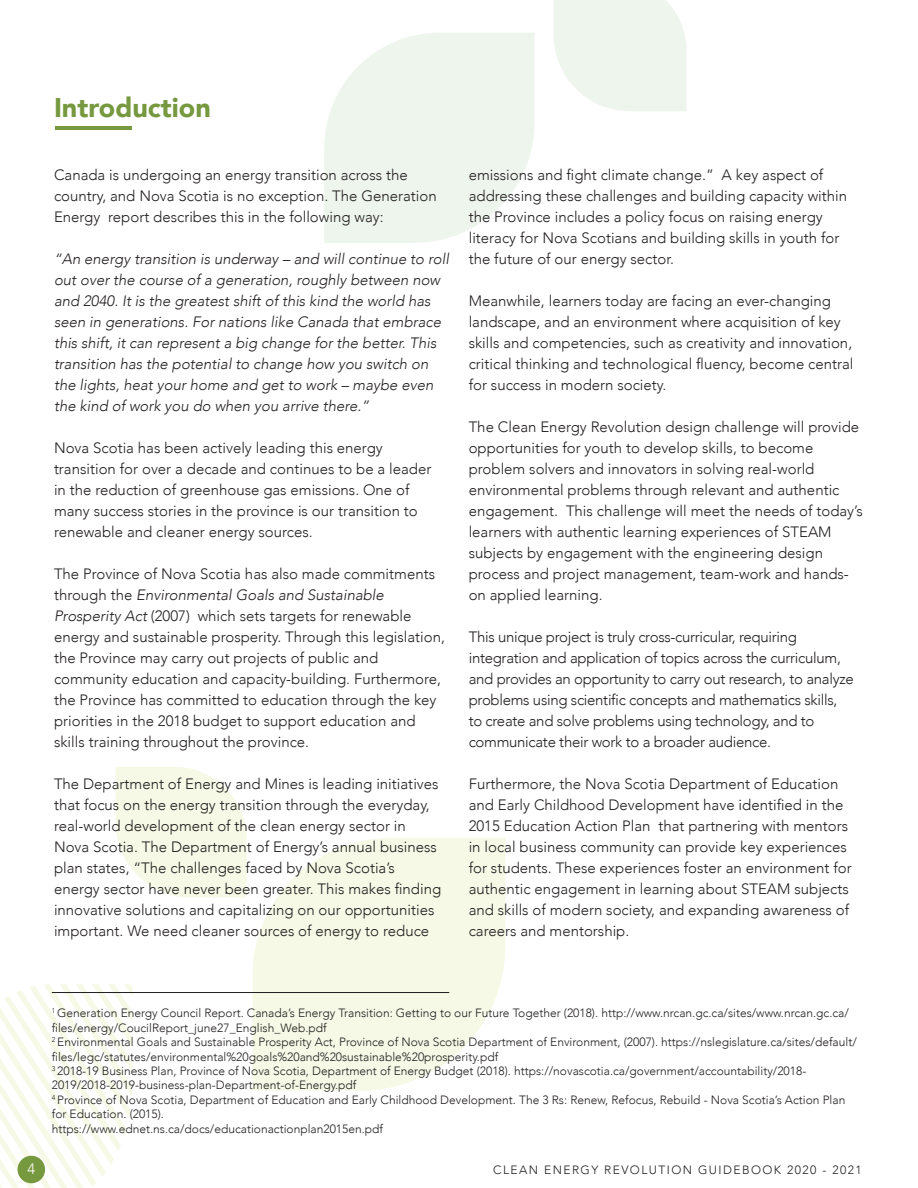
<style>
.page{position:relative;width:918px;height:1188px;background:#fff}
.page>*{position:absolute;margin:0;border:0;box-sizing:border-box;transform-origin:0 0}
.main_title{font:900 27px "Avenir";color:#76993f}
.body{font:300 15px/21px "Avenir";color:#231f20}
.body-2{font:italic 300 15px/21px "Avenir";color:#231f20}
.body-3{font:300 15px/21px "Avenir";letter-spacing:-.02em;color:#231f20}
.t1{font:300 15px "Avenir";color:#fff}
.body-4{font:300 12px/14.4px "Avenir";color:#231f20}
.body-5{font:300 12px "Avenir";letter-spacing:.12em;color:#231f20}
.s1{font-style:italic}
</style>
<div class="page">
<svg style="left:0;top:984px;width:132px;height:204px"></svg>
<svg style="left:252px;top:838px;width:253px;height:253px;background:#f6f9e8"></svg>
<svg style="left:116px;top:767px;width:131px;height:131px;background:#f6f9e8"></svg>
<svg style="left:554px;top:0;width:133px;height:111px;background:#eef6ee"></svg>
<svg style="left:324px;top:33px;width:211px;height:210px;background:#eff6ef"></svg>
<hr style="left:55px;top:126px;width:77px;height:4px;background:#76993f">
<hr style="left:52px;top:992px;width:397px;height:1px;background:#231f20">
<div style="left:18px;top:1156px;width:27px;height:27px;background:#76993f;border-radius:50%"></div>
<p class="main_title" style="left:54px;top:84px;width:158px">Introduction</p>
<p class="body" style="left:54px;top:164px;width:384px">Canada is undergoing an energy transition across the country, and Nova Scotia is no exception. The Generation<br>Energy report describes this in the following way:</p>
<p class="body-2" style="left:54px;top:248px;width:396px">“An energy transition is underway – and will continue to roll out over the course of a generation, roughly between now and 2040. It is the greatest shift of this kind the world has seen in generations. For nations like Canada that embrace this shift, it can represent a big change for the better. This transition has the potential to change how you switch on the lights, heat your home and get to work – maybe even the kind of work you do when you arrive there.”</p>
<p class="body" style="left:54px;top:437px;width:379px">Nova Scotia has been actively leading this energy transition for over a decade and continues to be a leader in the reduction of greenhouse gas emissions. One of many success stories in the province is our transition to renewable and cleaner energy sources.</p>
<p class="body" style="left:54px;top:563px;width:393px">The Province of Nova Scotia has also made commitments through the <span class="s1">Environmental Goals and Sustainable Prosperity Act</span> (2007) which sets targets for renewable energy and sustainable prosperity. Through this legislation, the Province may carry out projects of public and community education and capacity-building. Furthermore, the Province has committed to education through the key priorities in the 2018 budget to support education and skills training throughout the province.</p>
<p class="body" style="left:54px;top:773px;width:389px">The Department of Energy and Mines is leading initiatives that focus on the energy transition through the everyday, real-world development of the clean energy sector in Nova Scotia. The Department of Energy’s annual business plan states, “The challenges faced by Nova Scotia’s energy sector have never been greater. This makes finding innovative solutions and capitalizing on our opportunities important. We need cleaner sources of energy to reduce</p>
<p class="body" style="left:469px;top:164px;width:380px">emissions and fight climate change.” A key aspect of addressing these challenges and building capacity within the Province includes a policy focus on raising energy literacy for Nova Scotians and building skills in youth for the future of our energy sector.</p>
<p class="body" style="left:469px;top:290px;width:386px">Meanwhile, learners today are facing an ever-changing landscape, and an environment where acquisition of key skills and competencies, such as creativity and innovation, critical thinking and technological fluency, become central for success in modern society.</p>
<p class="body" style="left:469px;top:416px;width:396px">The Clean Energy Revolution design challenge will provide opportunities for youth to develop skills, to become problem solvers and innovators in solving real-world environmental problems through relevant and authentic engagement. This challenge will meet the needs of today’s learners with authentic learning experiences of STEAM subjects by engagement with the engineering design process and project management, team-work and hands&shy;on applied learning.</p>
<p class="body-3" style="left:469px;top:626px;width:387px">This unique project is truly cross-curricular, requiring integration and application of topics across the curriculum, and provides an opportunity to carry out research, to analyze problems using scientific concepts and mathematics skills, to create and solve problems using technology, and to communicate their work to a broader audience.</p>
<p class="body" style="left:469px;top:773px;width:384px">Furthermore, the Nova Scotia Department of Education and Early Childhood Development have identified in the 2015 Education Action Plan that partnering with mentors in local business community can provide key experiences for students. These experiences foster an environment for authentic engagement in learning about STEAM subjects and skills of modern society, and expanding awareness of careers and mentorship.</p>
<p class="body-4" style="left:52px;top:1006px;width:799px"><sup>1</sup> Generation Energy Council Report. Canada’s Energy Transition: Getting to our Future Together (2018). http://www.nrcan.gc.ca/sites/www.nrcan.gc.ca/ files/energy/CoucilReport_june27_English_Web.pdf</p>
<p class="body-4" style="left:52px;top:1035px;width:807px"><sup>2</sup> Environmental Goals and Sustainable Prosperity Act, Province of Nova Scotia Department of Environment, (2007). https://nslegislature.ca/sites/default/ files/legc/statutes/environmental%20goals%20and%20sustainable%20prosperity.pdf</p>
<p class="body-4" style="left:52px;top:1064px;width:756px"><sup>3</sup> 2018-19 Business Plan, Province of Nova Scotia, Department of Energy Budget (2018). https://novascotia.ca/government/accountability/2018-<br>2019/2018-2019-business-plan-Department-of-Energy.pdf</p>
<p class="body-4" style="left:52px;top:1093px;width:795px"><sup>4</sup> Province of Nova Scotia, Department of Education and Early Childhood Development. The 3 Rs: Renew, Refocus, Rebuild - Nova Scotia’s Action Plan for Education. (2015).</p>
<p class="body-4" style="left:52px;top:1121px;width:333px">https://www.ednet.ns.ca/docs/educationactionplan2015en.pdf</p>
<p class="t1" style="left:27px;top:1160px;width:9px">4</p>
<p class="body-5" style="left:493px;top:1163px;width:370px">CLEAN ENERGY REVOLUTION GUIDEBOOK 2020 - 2021</p>
</div>
